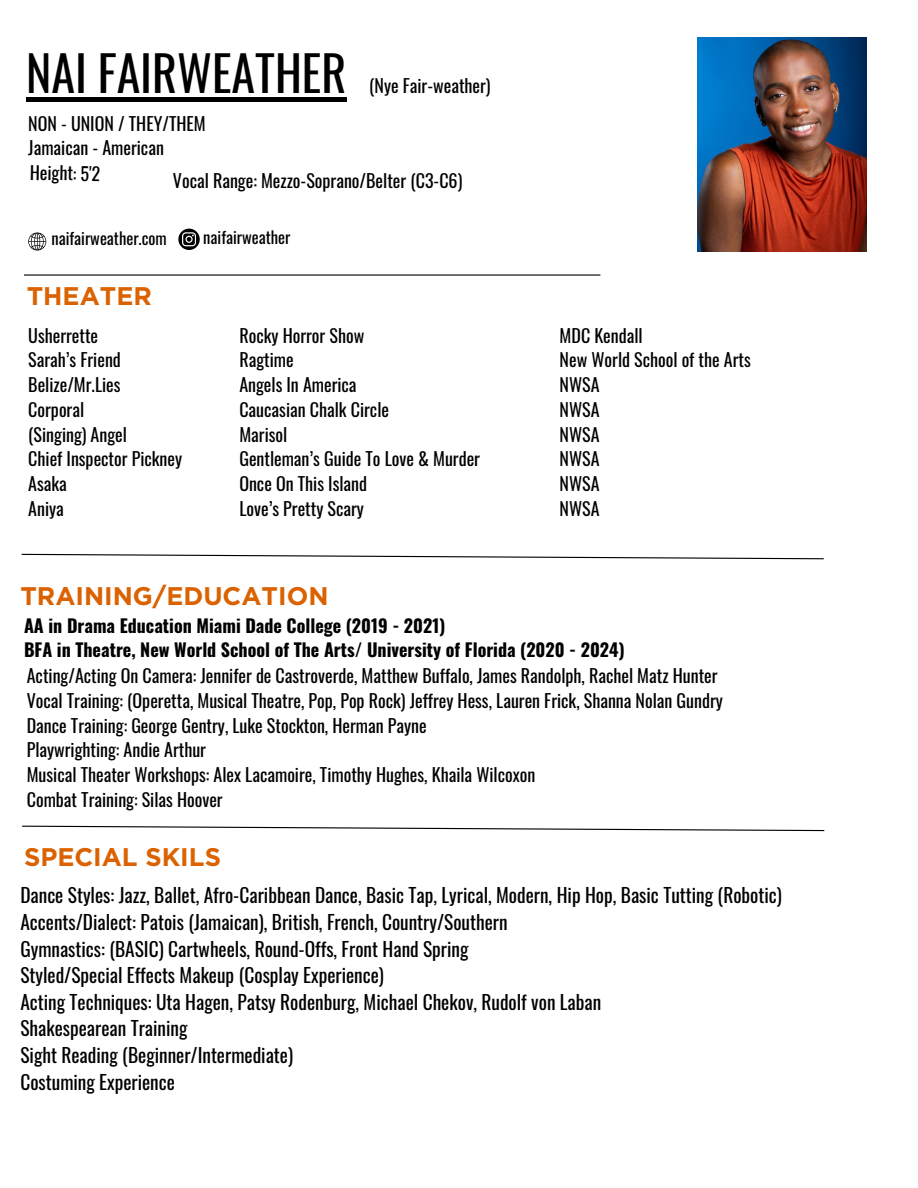
<style>
.page{position:relative;width:918px;height:1188px;background:#fff}
.page>*{position:absolute;margin:0;border:0;box-sizing:border-box;transform-origin:0 0}
.t1{font:48px "Oswald";color:#000}
.t2{font:700 25.5px "Gotham";color:#db6200}
.t3{font:19.35px/26.7px "Oswald";color:#000}
.t4{font:18px/24.8px "Oswald";color:#000}
.t5{font:700 18px "Oswald";color:#000}
.t6{font:16.5px "Oswald";color:#000}
</style>
<div class="page">
<hr style="left:24px;top:274px;width:576px;height:2px;background:#000">
<svg style="left:21px;top:553px;width:803px;height:7px"></svg>
<svg style="left:22px;top:825px;width:803px;height:7px"></svg>
<svg style="left:28px;top:233px;width:18px;height:18px"></svg>
<svg style="left:178px;top:229px;width:22px;height:21px"></svg>
<img style="left:697px;top:38px;width:170px;height:214px">
<hr style="left:26px;top:97px;width:320px;height:4px;background:#000">
<h1 class="t1" style="left:26px;top:36px;width:322px">NAI FAIRWEATHER</h1>
<h5 class="t4" style="left:28px;top:110px;width:179px">NON - UNION / THEY/THEM</h5>
<h5 class="t4" style="left:369px;top:72px;width:123px">(Nye Fair-weather)</h5>
<h5 class="t4" style="left:28px;top:135px;width:137px">Jamaican - American</h5>
<h5 class="t4" style="left:30px;top:159px;width:72px;rotate:1deg">Height: 5'2</h5>
<h3 class="t4" style="left:173px;top:168px;width:291px">Vocal Range: Mezzo-Soprano/Belter (C3-C6)</h3>
<h5 class="t6" style="left:51px;top:225px;width:117px">naifairweather.com</h5>
<p class="t6" style="left:203px;top:224px;width:89px">naifairweather</p>
<p class="t2" style="left:27px;top:280px;width:127px">THEATER</p>
<p class="t4" style="left:28px;top:322px;width:155px">Usherrette<br>Sarah’s Friend<br>Belize/Mr.Lies<br>Corporal<br>(Singing) Angel<br>Chief Inspector Pickney<br>Asaka<br>Aniya</p>
<p class="t4" style="left:239px;top:322px;width:242px">Rocky Horror Show<br>Ragtime<br>Angels In America<br>Caucasian Chalk Circle<br>Marisol<br>Gentleman’s Guide To Love &amp; Murder<br>Once On This Island<br>Love’s Pretty Scary</p>
<h2 class="t4" style="left:560px;top:322px;width:193px">MDC Kendall<br>New World School of the Arts<br>NWSA<br>NWSA<br>NWSA<br>NWSA<br>NWSA<br>NWSA</h2>
<h5 class="t2" style="left:20px;top:581px;width:310px">TRAINING/EDUCATION</h5>
<h5 class="t5" style="left:24px;top:611px;width:423px">AA in Drama Education Miami Dade College (2019 - 2021)</h5>
<h5 class="t5" style="left:24px;top:636px;width:602px">BFA in Theatre, New World School of The Arts/ University of Florida (2020 - 2024)</h5>
<h2 class="t4" style="left:27px;top:663px;width:698px">Acting/Acting On Camera: Jennifer de Castroverde, Matthew Buffalo, James Randolph, Rachel Matz Hunter Vocal Training: (Operetta, Musical Theatre, Pop, Pop Rock) Jeffrey Hess, Lauren Frick, Shanna Nolan Gundry Dance Training: George Gentry, Luke Stockton, Herman Payne<br>Playwrighting: Andie Arthur<br>Musical Theater Workshops: Alex Lacamoire, Timothy Hughes, Khaila Wilcoxon<br>Combat Training: Silas Hoover</h2>
<h4 class="t2" style="left:24px;top:841px;width:198px">SPECIAL SKILS</h4>
<h4 class="t3" style="left:20px;top:881px;width:763px">Dance Styles: Jazz, Ballet, Afro-Caribbean Dance, Basic Tap, Lyrical, Modern, Hip Hop, Basic Tutting (Robotic)<br>Accents/Dialect: Patois (Jamaican), British, French, Country/Southern<br>Gymnastics: (BASIC) Cartwheels, Round-Offs, Front Hand Spring<br>Styled/Special Effects Makeup (Cosplay Experience)<br>Acting Techniques: Uta Hagen, Patsy Rodenburg, Michael Chekov, Rudolf von Laban<br>Shakespearean Training<br>Sight Reading (Beginner/Intermediate)<br>Costuming Experience</h4>
</div>
